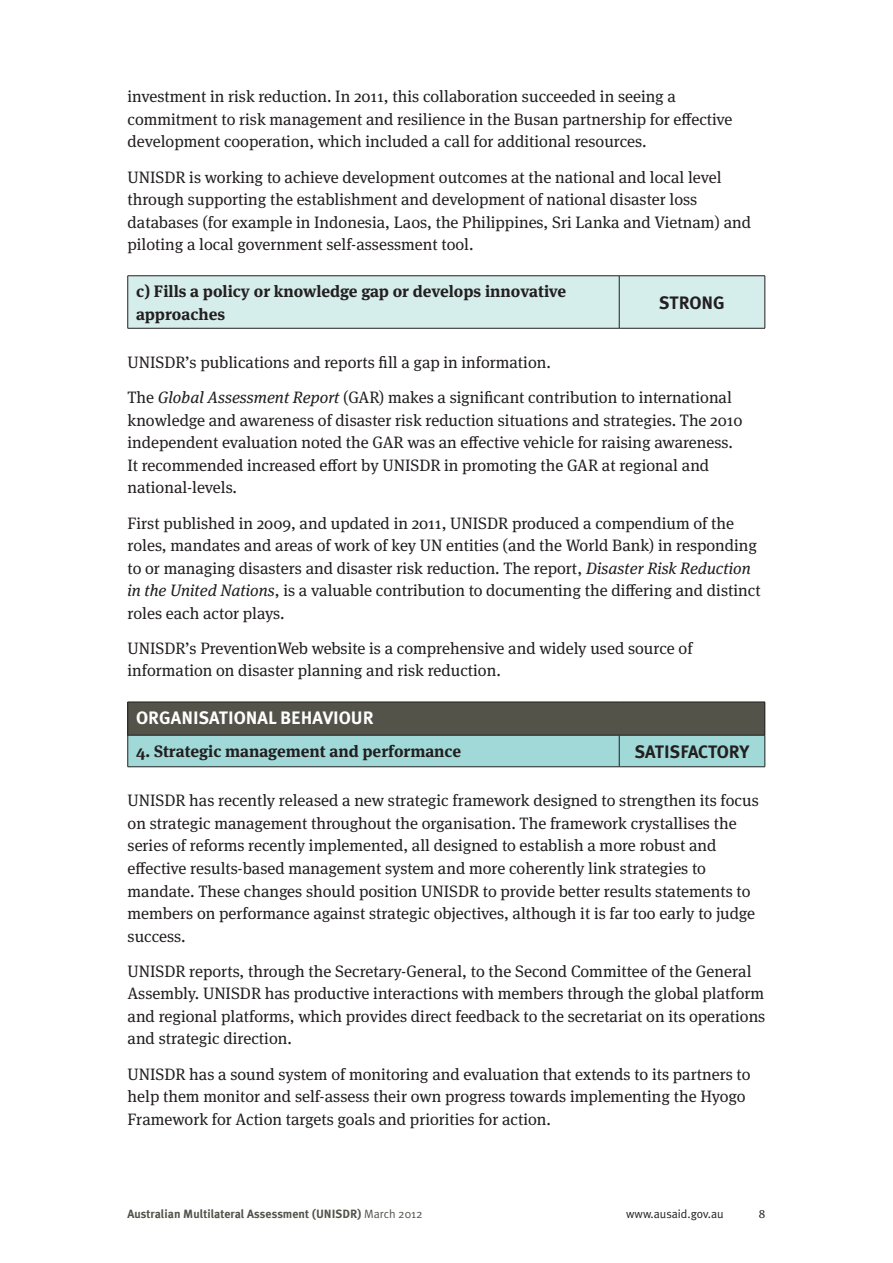
<style>
.page{position:relative;width:893px;height:1263px;background:#fff}
.page>*{position:absolute;margin:0;border:0;box-sizing:border-box;transform-origin:0 0}
._08a__TABLE_HEADING{font:700 18px "Meta Plus";color:#fff}
._08bbbb_RIGHT_COLUMN{font:700 18px "Meta Plus";color:#231f20}
._04__BODY_TEXT{font:16.5px/22.5px "Meta Serif OT";color:#231f20}
._04__BODY_TEXT-2{font:700 16.5px/22.5px "Meta Serif OT";color:#231f20}
.t1{font:700 12px "Meta Plus";color:#53534a}
.t2{font:12px "Meta Plus Normal";color:#231f20}
.t3{font:12px "Meta Serif OT";color:#231f20}
.s1{font-style:italic}
.s2{font-family:"Meta Plus Normal";font-weight:400}
</style>
<div class="page">
<div style="left:128px;top:276px;width:637px;height:52px;background:#d5edeb"></div>
<hr style="left:128px;top:275px;width:491px;height:1px;background:#231f20">
<hr style="left:619px;top:275px;width:146px;height:1px;background:#231f20">
<hr style="left:619px;top:276px;width:1px;height:52px;background:#231f20">
<hr style="left:128px;top:328px;width:491px;height:1px;background:#231f20">
<hr style="left:619px;top:328px;width:146px;height:1px;background:#231f20">
<hr style="left:127px;top:276px;width:1px;height:52px;background:#231f20">
<hr style="left:765px;top:276px;width:1px;height:52px;background:#231f20">
<div style="left:128px;top:702px;width:637px;height:33px;background:#53534a"></div>
<div style="left:128px;top:736px;width:637px;height:30px;background:#a0d9d7"></div>
<hr style="left:619px;top:735px;width:1px;height:32px;background:#231f20">
<hr style="left:128px;top:766px;width:491px;height:1px;background:#231f20">
<hr style="left:619px;top:766px;width:146px;height:1px;background:#231f20">
<hr style="left:127px;top:735px;width:1px;height:32px;background:#231f20">
<hr style="left:765px;top:735px;width:1px;height:32px;background:#231f20">
<hr style="left:128px;top:702px;width:491px;height:1px;background:#231f20">
<hr style="left:127px;top:702px;width:1px;height:33px;background:#231f20">
<hr style="left:619px;top:702px;width:146px;height:1px;background:#231f20">
<hr style="left:765px;top:702px;width:1px;height:33px;background:#231f20">
<hr style="left:128px;top:735px;width:491px;height:1px;background:#231f20">
<hr style="left:619px;top:735px;width:146px;height:1px;background:#231f20">
<p class="_04__BODY_TEXT" style="left:128px;top:86px;width:606px">investment in risk reduction. In 2011, this collaboration succeeded in seeing a commitment to risk management and resilience in the Busan partnership for effective development cooperation, which included a call for additional resources.</p>
<p class="_04__BODY_TEXT" style="left:128px;top:166px;width:625px">UNISDR is working to achieve development outcomes at the national and local level through supporting the establishment and development of national disaster loss databases (for example in Indonesia, Laos, the Philippines, Sri Lanka and Vietnam) and piloting a local government self-assessment tool.</p>
<p class="_04__BODY_TEXT-2" style="left:136px;top:280px;width:431px">c) Fills a policy or knowledge gap or develops innovative approaches</p>
<p class="_08bbbb_RIGHT_COLUMN" style="left:659px;top:292px;width:67px">STRONG</p>
<p class="_04__BODY_TEXT" style="left:128px;top:351px;width:425px">UNISDR’s publications and reports fill a gap in information.</p>
<p class="_04__BODY_TEXT" style="left:128px;top:387px;width:616px">The <span class="s1">Global Assessment Report</span> (GAR) makes a significant contribution to international knowledge and awareness of disaster risk reduction situations and strategies. The 2010 independent evaluation noted the GAR was an effective vehicle for raising awareness.<br>It recommended increased effort by UNISDR in promoting the GAR at regional and national-levels.</p>
<p class="_04__BODY_TEXT" style="left:128px;top:512px;width:635px">First published in 2009, and updated in 2011, UNISDR produced a compendium of the roles, mandates and areas of work of key UN entities (and the World Bank) in responding to or managing disasters and disaster risk reduction. The report, <span class="s1">Disaster Risk Reduction in the United Nations</span>, is a valuable contribution to documenting the differing and distinct roles each actor plays.</p>
<p class="_04__BODY_TEXT" style="left:128px;top:637px;width:566px">UNISDR’s PreventionWeb website is a comprehensive and widely used source of information on disaster planning and risk reduction.</p>
<p class="_08a__TABLE_HEADING" style="left:136px;top:708px;width:239px">ORGANISATIONAL BEHAVIOUR</p>
<p class="_04__BODY_TEXT-2" style="left:136px;top:741px;width:327px">4. Strategic management and performance</p>
<p class="_08bbbb_RIGHT_COLUMN" style="left:635px;top:741px;width:116px">SATISFACTORY</p>
<p class="_04__BODY_TEXT" style="left:128px;top:790px;width:633px">UNISDR has recently released a new strategic framework designed to strengthen its focus on strategic management throughout the organisation. The framework crystallises the series of reforms recently implemented, all designed to establish a more robust and effective results-based management system and more coherently link strategies to mandate. These changes should position UNISDR to provide better results statements to members on performance against strategic objectives, although it is far too early to judge success.</p>
<p class="_04__BODY_TEXT" style="left:128px;top:960px;width:639px">UNISDR reports, through the Secretary-General, to the Second Committee of the General Assembly. UNISDR has productive interactions with members through the global platform and regional platforms, which provides direct feedback to the secretariat on its operations and strategic direction.</p>
<p class="_04__BODY_TEXT" style="left:128px;top:1063px;width:624px">UNISDR has a sound system of monitoring and evaluation that extends to its partners to help them monitor and self-assess their own progress towards implementing the Hyogo<br>Framework for Action targets goals and priorities for action.</p>
<p class="t1" style="left:128px;top:1207px;width:296px">Australian Multilateral Assessment (UNISDR) <span class="s2">March 2012</span></p>
<p class="t2" style="left:626px;top:1207px;width:99px">www.ausaid.gov.au</p>
<p class="t3" style="left:759px;top:1207px;width:8px">8</p>
</div>
